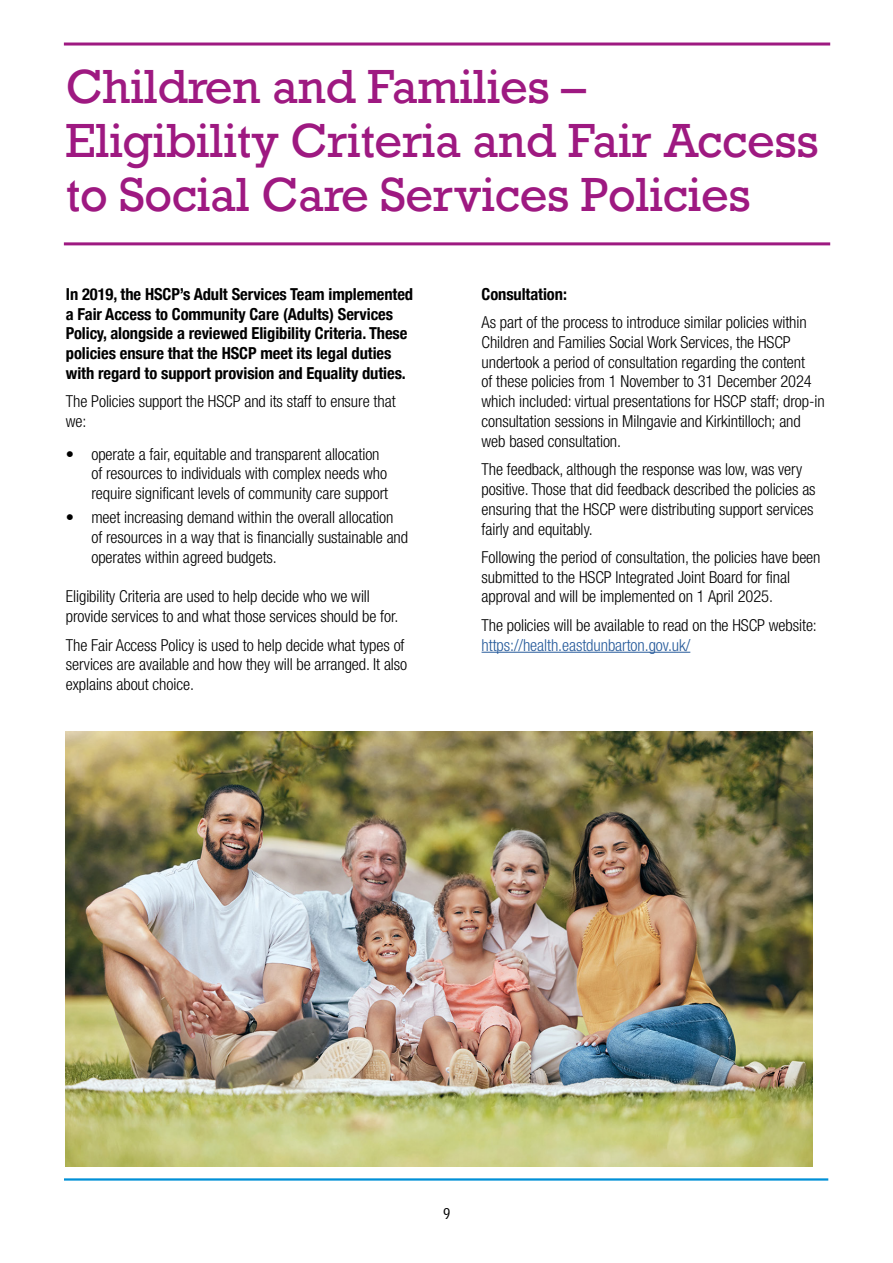
<style>
.page{position:relative;width:893px;height:1263px;background:#fff}
.page>*{position:absolute;margin:0;border:0;box-sizing:border-box;transform-origin:0 0}
.P8_Main_Header{font:45px/54px "Rockwell";letter-spacing:-.01em;color:#9e1981}
.Body_copy_Hel_Neue_11pt_cond{font:300 condensed 16.5px/19.8px "Helvetica Neue";letter-spacing:-.005em;color:#000}
.Body_copy_Hel_Neue_11pt_cond_bold{font:700 condensed 16.5px/19.8px "Helvetica Neue";letter-spacing:-.005em;color:#000}
.t1{font:15px "Griffith Gothic Cond";color:#000}
.s1{color:#275b9b}
</style>
<div class="page">
<hr style="left:64px;top:1178px;width:764px;height:2px;background:#0090d7">
<hr style="left:64px;top:43px;width:766px;height:3px;background:#9e1981">
<hr style="left:64px;top:242px;width:766px;height:3px;background:#9e1981">
<hr style="left:482px;top:652px;width:208px;height:1px;background:#275b9b">
<img style="left:66px;top:731px;width:746px;height:435px">
<p class="P8_Main_Header" style="left:66px;top:60px;width:755px">Children and Families –<br>Eligibility Criteria and Fair Access to Social Care Services Policies</p>
<p class="Body_copy_Hel_Neue_11pt_cond_bold" style="left:66px;top:283px;width:349px">In 2019, the HSCP’s Adult Services Team implemented a Fair Access to Community Care (Adults) Services Policy, alongside a reviewed Eligibility Criteria. These policies ensure that the HSCP meet its legal duties with regard to support provision and Equality duties.</p>
<p class="Body_copy_Hel_Neue_11pt_cond" style="left:66px;top:391px;width:331px">The Policies support the HSCP and its staff to ensure that we:</p>
<p class="Body_copy_Hel_Neue_11pt_cond" style="left:91px;top:444px;width:298px;text-indent:-26px">• operate a fair, equitable and transparent allocation of resources to individuals with complex needs who require significant levels of community care support</p>
<p class="Body_copy_Hel_Neue_11pt_cond" style="left:91px;top:507px;width:318px;text-indent:-26px">• meet increasing demand within the overall allocation of resources in a way that is financially sustainable and operates within agreed budgets.</p>
<p class="Body_copy_Hel_Neue_11pt_cond" style="left:66px;top:587px;width:334px">Eligibility Criteria are used to help decide who we will provide services to and what those services should be for.</p>
<p class="Body_copy_Hel_Neue_11pt_cond" style="left:66px;top:635px;width:343px">The Fair Access Policy is used to help decide what types of services are available and how they will be arranged. It also explains about choice.</p>
<p class="Body_copy_Hel_Neue_11pt_cond_bold" style="left:482px;top:283px;width:87px">Consultation:</p>
<p class="Body_copy_Hel_Neue_11pt_cond" style="left:482px;top:312px;width:345px">As part of the process to introduce similar policies within Children and Families Social Work Services, the HSCP undertook a period of consultation regarding the content<br>of these policies from 1 November to 31 December 2024 which included: virtual presentations for HSCP staff; drop-in consultation sessions in Milngavie and Kirkintilloch; and web based consultation.</p>
<p class="Body_copy_Hel_Neue_11pt_cond" style="left:482px;top:459px;width:336px">The feedback, although the response was low, was very positive. Those that did feedback described the policies as ensuring that the HSCP were distributing support services fairly and equitably.</p>
<p class="Body_copy_Hel_Neue_11pt_cond" style="left:482px;top:547px;width:340px">Following the period of consultation, the policies have been submitted to the HSCP Integrated Joint Board for final approval and will be implemented on 1 April 2025.</p>
<p class="Body_copy_Hel_Neue_11pt_cond" style="left:482px;top:615px;width:337px">The policies will be available to read on the HSCP website: <span class="s1">https://health.eastdunbarton.gov.uk/</span></p>
<p class="t1" style="left:444px;top:1206px;width:8px">9</p>
</div>
